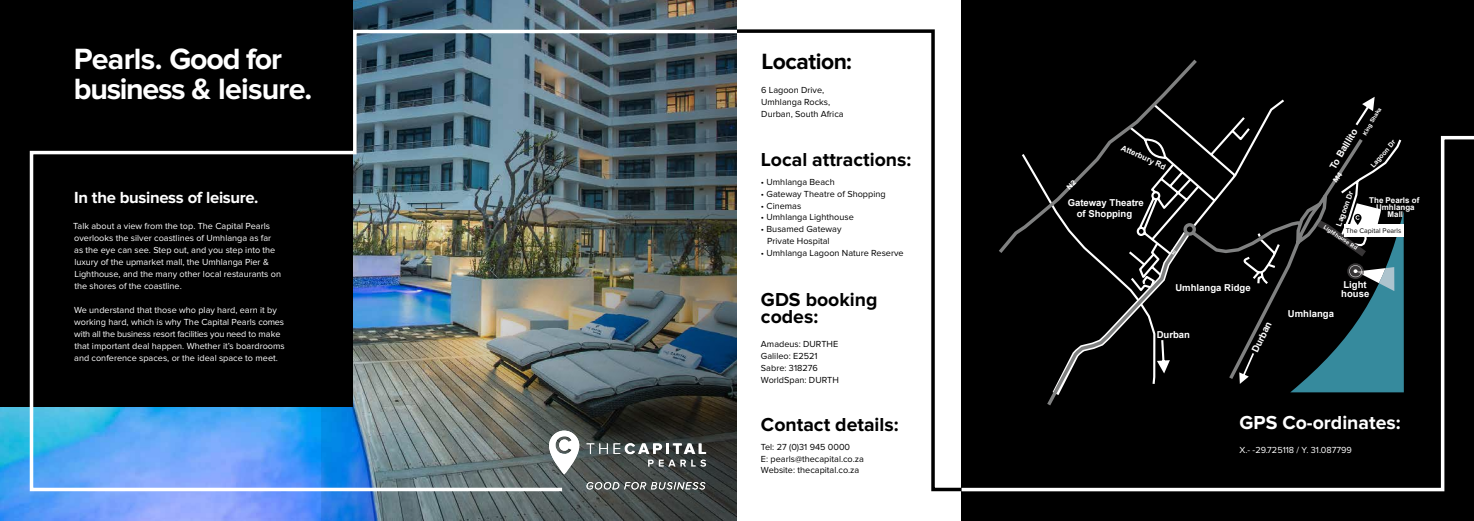
<style>
.page{position:relative;width:1474px;height:521px;background:#fff}
.page>*{position:absolute;margin:0;border:0;box-sizing:border-box;transform-origin:0 0}
.t1{font:700 30.36px/30.4px "Proxima Nova";letter-spacing:-.035em;color:#fff}
.t2{font:700 22.84px "Proxima Nova";letter-spacing:-.02em;color:#000}
.t3{font:700 19.43px/17.2px "Proxima Nova";color:#000}
.t4{font:700 19.43px "Proxima Nova";color:#fff}
.t5{font:700 16.71px "Proxima Nova";letter-spacing:-.02em;color:#fff}
.t6{font:700 9.54px/11.5px "Arial";color:#fff;text-align:center}
.t7{font:9.1px/11.9px "Proxima Nova";color:#fff}
.t8{font:9.1px/11.9px "Proxima Nova";color:#000}
.t9{font:700 7.96px/7px "Arial";color:#fff;text-align:center}
.t10{font:700 7.88px "Arial";color:#fff}
.t11{font:700 7.35px "Arial";color:#fff}
.t12{font:7px "Proxima Nova";color:#000}
.t13{font:700 6.74px "Arial";color:#fff}
.t14{font:700 5.95px "Proxima Nova";color:#fff}
.t15{font:700 5.69px "Arial";color:#fff}
.s1{color:#857f7f}
</style>
<div class="page">
<img style="left:0;top:406px;width:321px;height:115px">
<img style="left:321px;top:0;width:416px;height:521px">
<div style="left:0;top:0;width:353px;height:406px;background:#000"></div>
<img style="left:28px;top:28px;width:705px;height:465px">
<div style="left:961px;top:0;width:512px;height:521px;background:#000"></div>
<svg style="left:733px;top:28px;width:225px;height:465px"></svg>
<svg style="left:958px;top:135px;width:515px;height:357px"></svg>
<svg style="left:1364px;top:97px;width:38px;height:106px"></svg>
<svg style="left:1364px;top:97px;width:10px;height:28px"></svg>
<svg style="left:995px;top:59px;width:369px;height:350px"></svg>
<svg style="left:1290px;top:203px;width:113px;height:189px"></svg>
<svg style="left:1046px;top:225px;width:149px;height:177px"></svg>
<svg style="left:1066px;top:180px;width:10px;height:10px"></svg>
<svg style="left:1332px;top:172px;width:10px;height:11px"></svg>
<h1 class="t1" style="left:74px;top:44px;width:240px">Pearls. Good for business &amp; leisure.</h1>
<h2 class="t2" style="left:761px;top:48px;width:92px">Location:</h2>
<p class="t8" style="left:761px;top:84px;width:84px">6 Lagoon Drive,<br>Umhlanga Rocks,<br>Durban, South Africa</p>
<h3 class="t5" style="left:74px;top:187px;width:186px">In the business of leisure.</h3>
<p class="t7" style="left:73px;top:220px;width:209px">Talk about a view from the top. The Capital Pearls overlooks the silver coastlines of Umhlanga as far as the eye can see. Step out, and you step into the luxury of the upmarket mall, the Umhlanga Pier &amp; Lighthouse, and the many other local restaurants on the shores of the coastline.</p>
<p class="t7" style="left:74px;top:304px;width:212px">We understand that those who play hard, earn it by working hard, which is why The Capital Pearls comes with all the business resort facilities you need to make that important deal happen. Whether it’s boardrooms and conference spaces, or the ideal space to meet.</p>
<h3 class="t3" style="left:761px;top:151px;width:152px">Local attractions:</h3>
<p class="t8" style="left:761px;top:176px;width:75px">• Umhlanga Beach</p>
<p class="t8" style="left:761px;top:188px;width:126px">• Gateway Theatre of Shopping</p>
<p class="t8" style="left:761px;top:200px;width:42px">• Cinemas</p>
<p class="t8" style="left:761px;top:212px;width:94px">• Umhlanga Lighthouse</p>
<p class="t8" style="left:767px;top:224px;width:76px;text-indent:-6px">• Busamed Gateway<br>Private Hospital</p>
<p class="t8" style="left:761px;top:247px;width:144px">• Umhlanga Lagoon Nature Reserve</p>
<h3 class="t3" style="left:761px;top:291px;width:118px">GDS booking codes:</h3>
<p class="t8" style="left:761px;top:338px;width:79px">Amadeus: DURTHE<br>Galileo: E2521<br>Sabre: 318276<br>WorldSpan: DURTH</p>
<h3 class="t3" style="left:761px;top:416px;width:139px">Contact details:</h3>
<p class="t8" style="left:761px;top:441px;width:104px">Tel: 27 (0)31 945 0000<br>E: pearls@thecapital.co.za<br>Website: thecapital.co.za</p>
<p class="t10" style="left:1123px;top:142px;width:49px;rotate:24deg">Atterbury Rd</p>
<p class="t6" style="left:1067px;top:197px;width:78px">Gateway Theatre of Shopping</p>
<p class="t6" style="left:1175px;top:282px;width:77px">Umhlanga Ridge</p>
<p class="t6" style="left:1156px;top:329px;width:35px">Durban</p>
<p class="t6" style="left:1249px;top:349px;width:35px;rotate:-64deg">Durban</p>
<p class="t15" style="left:1360px;top:132px;width:32px;rotate:-59deg">King Shaka</p>
<p class="t6" style="left:1326px;top:165px;width:47px;rotate:-59deg">To Balllito</p>
<p class="t13" style="left:1368px;top:163px;width:35px;rotate:-48deg">Lagoon Dr</p>
<p class="t11" style="left:1333px;top:224px;width:38px;rotate:-70deg">Lagoon Dr</p>
<p class="t9" style="left:1369px;top:196px;width:52px">The Pearls of<br>Umhlanga<br>Mall</p>
<p class="t14" style="left:1326px;top:223px;width:41px;rotate:34deg">Lighthou<span class="s1">se R</span>d</p>
<p class="t12" style="left:1345px;top:226px;width:57px">The Capital Pearls</p>
<p class="t6" style="left:1287px;top:308px;width:48px">Umhlanga</p>
<p class="t6" style="left:1341px;top:281px;width:30px;line-height:8.8px;text-align:left">Light house</p>
<h3 class="t4" style="left:1239px;top:411px;width:163px">GPS Co-ordinates:</h3>
<p class="t7" style="left:1239px;top:444px;width:114px">X.- -29.725118 / Y. 31.087799</p>
</div>
